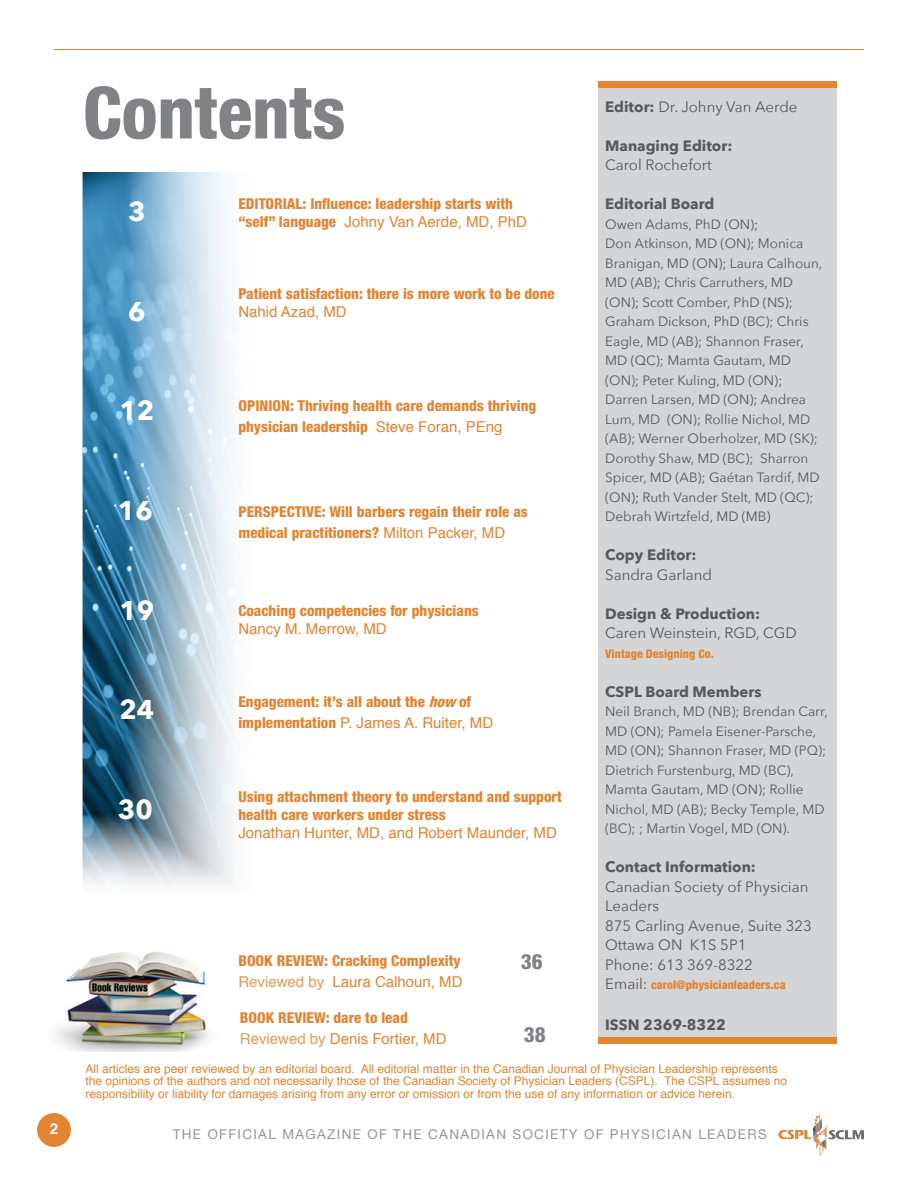
<style>
.page{position:relative;width:918px;height:1188px;background:#fff}
.page>*{position:absolute;margin:0;border:0;box-sizing:border-box;transform-origin:0 0}
.t1{font:800 condensed 72px "Helvetica Neue LT Pro";color:#808285}
.t2{font:700 27px "Avenir Next";color:#fff}
.t3{font:800 condensed 21px "Helvetica Neue LT Pro";color:#808285}
.t4{font:800 condensed 15px/21px "Helvetica Neue LT Pro";color:#e28431}
.t5{font:15px "Helvetica";color:#e28431}
.t6{font:15px/19.5px "Avenir Next";color:#58595b}
.t7{font:700 15px "Avenir Next";color:#58595b}
.t8{font:700 15px "Helvetica";color:#fff}
.t9{font:13.5px/19.5px "Avenir Next";color:#58595b}
.t10{font:13.5px "Helvetica Neue";letter-spacing:.1em;color:#939598}
.t11{font:12px/12.5px "Helvetica";color:#e28431}
.t12{font:800 condensed 12px "Helvetica Neue LT Pro";color:#e28431}
.s1{font-family:"Helvetica Neue LT Pro";font-weight:800;font-stretch:condensed}
.s2{font-family:"Helvetica";font-weight:400;font-stretch:normal}
.s3{font-style:italic}
.s4{color:#e79956}
.s5{font-weight:700}
.s6{font-family:"Avenir Next";font-weight:400;font-stretch:normal;font-size:15px;color:#58595b}
</style>
<div class="page">
<svg style="left:778px;top:1114px;width:86px;height:42px"></svg>
<div style="left:37px;top:1113px;width:34px;height:34px;background:#e28431;border-radius:50%"></div>
<hr style="left:54px;top:49px;width:810px;height:1px;background:#e28431">
<img style="left:55px;top:951px;width:155px;height:101px">
<div style="left:598px;top:81px;width:239px;height:959px;background:#d3d5d6"></div>
<div style="left:598px;top:81px;width:239px;height:6px;background:#e28431"></div>
<div style="left:598px;top:1037px;width:239px;height:6px;background:#e28431"></div>
<img style="left:83px;top:172px;width:151px;height:713px">
<h1 class="t1" style="left:83px;top:69px;width:264px">Contents</h1>
<h2 class="t2" style="left:128px;top:189px;width:19px">3</h2>
<p class="t4" style="left:238px;top:193px;width:276px">EDITORIAL: Influence: leadership starts with</p>
<p class="t5" style="left:238px;top:210px;width:290px"><span class="s1">“self” language</span> Johny Van Aerde, MD, PhD</p>
<h2 class="t2" style="left:128px;top:288px;width:19px">6</h2>
<p class="t4" style="left:238px;top:283px;width:318px">Patient satisfaction: there is more work to be done</p>
<p class="t5" style="left:238px;top:301px;width:110px">Nahid Azad, MD</p>
<h2 class="t2" style="left:119px;top:388px;width:36px">12</h2>
<p class="t4" style="left:238px;top:395px;width:300px">OPINION: Thriving health care demands thriving physician leadership <span class="s2">Steve Foran, PEng</span></p>
<h2 class="t2" style="left:118px;top:487px;width:36px">16</h2>
<p class="t4" style="left:238px;top:501px;width:291px">PERSPECTIVE: Will barbers regain their role as medical practitioners? <span class="s2">Milton Packer, MD</span></p>
<h2 class="t2" style="left:119px;top:587px;width:36px">19</h2>
<p class="t4" style="left:238px;top:599px;width:242px">Coaching competencies for physicians</p>
<p class="t5" style="left:238px;top:617px;width:150px">Nancy M. Merrow, MD</p>
<h2 class="t2" style="left:119px;top:686px;width:36px">24</h2>
<p class="t4" style="left:238px;top:691px;width:234px">Engagement: it’s all about the <span class="s3">how</span> of</p>
<p class="t5" style="left:238px;top:711px;width:256px"><span class="s1">implementation</span> P. James A. Ruiter, MD</p>
<h2 class="t2" style="left:118px;top:786px;width:36px">30</h2>
<p class="t4" style="left:238px;top:788px;width:325px;line-height:18px">Using attachment theory to understand and support health care workers under stress</p>
<p class="t5" style="left:238px;top:821px;width:320px">Jonathan Hunter, MD, and Robert Maunder, MD</p>
<h3 class="t3" style="left:521px;top:949px;width:23px">36</h3>
<p class="t4" style="left:238px;top:949px;width:224px">BOOK REVIEW: Cracking Complexity</p>
<p class="t5" style="left:238px;top:970px;width:226px"><span class="s4">Reviewed by</span> Laura Calhoun, MD</p>
<p class="t4" style="left:240px;top:1007px;width:169px">BOOK REVIEW: dare to lead</p>
<p class="t5" style="left:240px;top:1027px;width:208px"><span class="s4">Reviewed by</span> Denis Fortier, MD</p>
<h3 class="t3" style="left:524px;top:1022px;width:23px">38</h3>
<p class="t6" style="left:605px;top:96px;width:194px"><span class="s5">Editor:</span> Dr. Johny Van Aerde</p>
<p class="t7" style="left:605px;top:133px;width:129px">Managing Editor:</p>
<p class="t6" style="left:605px;top:155px;width:108px">Carol Rochefort</p>
<p class="t7" style="left:605px;top:191px;width:111px">Editorial Board</p>
<p class="t9" style="left:605px;top:214px;width:219px">Owen Adams, PhD (ON);<br>Don Atkinson, MD (ON); Monica<br>Branigan, MD (ON); Laura Calhoun,<br>MD (AB); Chris Carruthers, MD (ON); Scott Comber, PhD (NS);<br>Graham Dickson, PhD (BC); Chris<br>Eagle, MD (AB); Shannon Fraser,<br>MD (QC); Mamta Gautam, MD (ON); Peter Kuling, MD (ON);<br>Darren Larsen, MD (ON); Andrea<br>Lum, MD (ON); Rollie Nichol, MD (AB); Werner Oberholzer, MD (SK);<br>Dorothy Shaw, MD (BC); Sharron<br>Spicer, MD (AB); Gaétan Tardif, MD (ON); Ruth Vander Stelt, MD (QC);<br>Debrah Wirtzfeld, MD (MB)</p>
<p class="t7" style="left:605px;top:542px;width:93px">Copy Editor:</p>
<p class="t6" style="left:605px;top:564px;width:108px">Sandra Garland</p>
<p class="t7" style="left:605px;top:601px;width:156px">Design &amp; Production:</p>
<p class="t6" style="left:605px;top:623px;width:193px">Caren Weinstein, RGD, CGD</p>
<p class="t12" style="left:605px;top:646px;width:110px">Vintage Designing Co.</p>
<p class="t7" style="left:605px;top:679px;width:158px">CSPL Board Members</p>
<p class="t9" style="left:605px;top:701px;width:224px">Neil Branch, MD (NB); Brendan Carr,<br>MD (ON); Pamela Eisener-Parsche,<br>MD (ON); Shannon Fraser, MD (PQ);<br>Dietrich Furstenburg, MD (BC),<br>Mamta Gautam, MD (ON); Rollie<br>Nichol, MD (AB); Becky Temple, MD (BC); ; Martin Vogel, MD (ON).</p>
<p class="t7" style="left:605px;top:854px;width:152px">Contact Information:</p>
<p class="t6" style="left:605px;top:876px;width:208px">Canadian Society of Physician<br>Leaders<br>875 Carling Avenue, Suite 323<br>Ottawa ON K1S 5P1<br>Phone: 613 369-8322</p>
<p class="t12" style="left:605px;top:978px;width:182px"><span class="s6">Email:</span> carol@physicianleaders.ca</p>
<p class="t7" style="left:605px;top:1012px;width:122px">ISSN 2369-8322</p>
<p class="t11" style="left:86px;top:1063px;width:703px">All articles are peer reviewed by an editorial board. All editorial matter in the Canadian Journal of Physician Leadership represents the opinions of the authors and not necessarily those of the Canadian Society of Physician Leaders (CSPL). The CSPL assumes no responsibility or liability for damages arising from any error or omission or from the use of any information or advice herein.</p>
<p class="t8" style="left:50px;top:1117px;width:10px">2</p>
<p class="t10" style="left:173px;top:1124px;width:595px">THE OFFICIAL MAGAZINE OF THE CANADIAN SOCIETY OF PHYSICIAN LEADERS</p>
</div>
